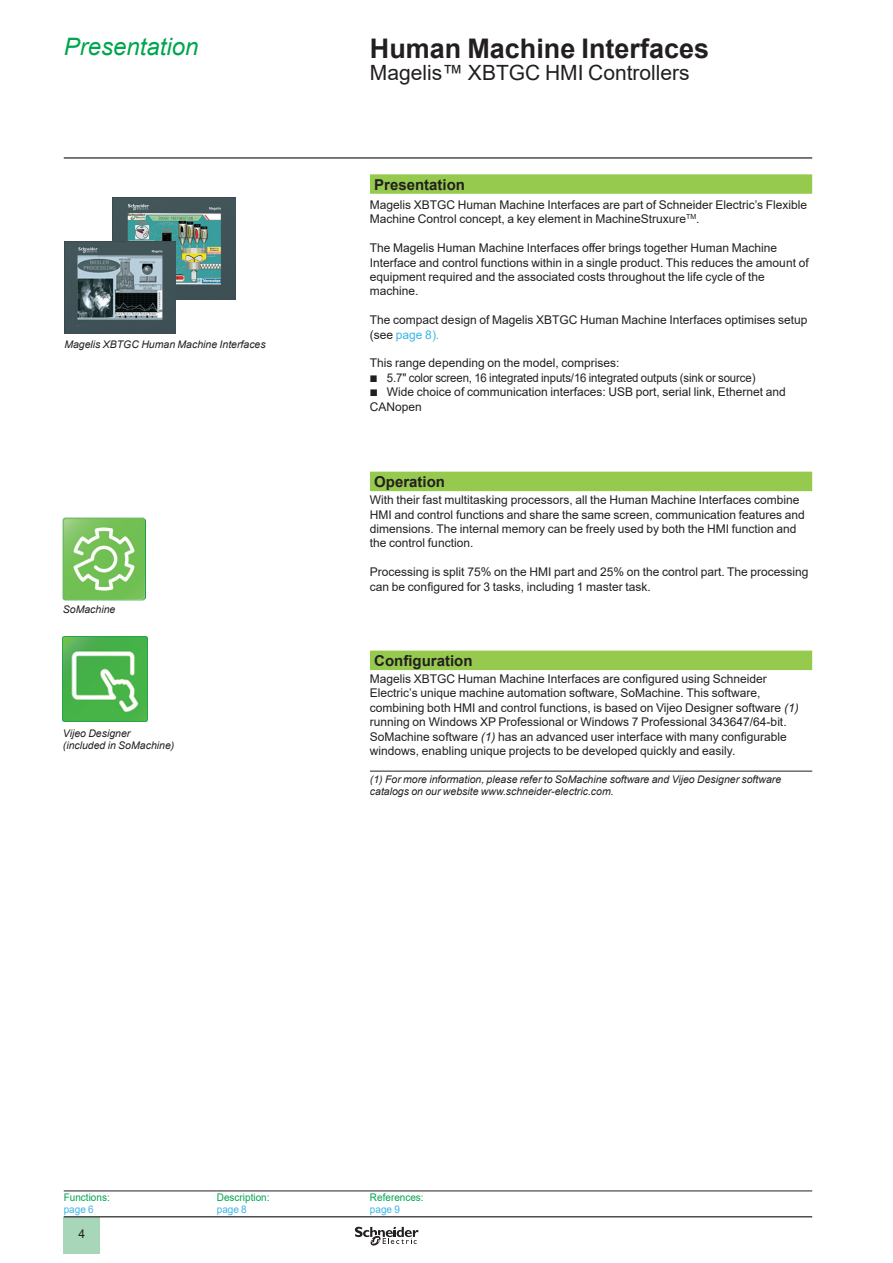
<style>
.page{position:relative;width:893px;height:1263px;background:#fff}
.page>*{position:absolute;margin:0;border:0;box-sizing:border-box;transform-origin:0 0}
._0_TitleLev1{font:700 27px "Arial";color:#231f20}
._0_Topic{font:italic 24px "Arial";color:#00a54f}
._0_TitleLev2Fwd{font:21px "Arial";color:#231f20}
._1_Section_3__10{font:700 15px "Arial";color:#231f20}
._1_Text__8{font:12px/14.4px "Arial";color:#231f20}
._1_Text__8-2{font:12px "Arial";color:#231f20;scale:.95 1}
._1_Text__8-3{font:12px "Arial";color:#3cb4e6}
._1_Legend___Nota__7{font:italic 10.5px/12px "Arial";color:#231f20}
._0_SeePage{font:10.5px "Arial";color:#00a54f;scale:.95 1}
._0_SeePage-2{font:10.5px "Arial";color:#3cb4e6;scale:.95 1}
.s1{color:#231f20}
.s2{font-family:"Graph Schneider"}
.s3{font-style:italic}
.s4{font-style:inherit}
</style>
<div class="page">
<hr style="left:64px;top:157px;width:748px;height:2px;background:#231f20">
<div style="left:64px;top:1217px;width:36px;height:37px;background:#a7d7b8"></div>
<hr style="left:64px;top:1216px;width:748px;height:1px;background:#231f20">
<svg style="left:355px;top:1226px;width:64px;height:20px"></svg>
<svg style="left:370px;top:174px;width:442px;height:496px"></svg>
<hr style="left:370px;top:771px;width:442px;height:1px;background:#231f20">
<img style="left:112px;top:197px;width:124px;height:102px">
<img style="left:64px;top:242px;width:111px;height:92px">
<hr style="left:676px;top:1191px;width:136px;height:1px;background:#231f20">
<hr style="left:64px;top:1191px;width:153px;height:1px;background:#231f20">
<hr style="left:217px;top:1191px;width:153px;height:1px;background:#231f20">
<hr style="left:370px;top:1191px;width:153px;height:1px;background:#231f20">
<hr style="left:523px;top:1191px;width:153px;height:1px;background:#231f20">
<img style="left:63px;top:518px;width:83px;height:82px">
<img style="left:63px;top:636px;width:85px;height:85px">
<p class="_0_Topic" style="left:64px;top:31px;width:136px">Presentation</p>
<p class="_1_Legend___Nota__7" style="left:64px;top:338px;width:203px">Magelis XBTGC Human Machine Interfaces</p>
<p class="_1_Legend___Nota__7" style="left:63px;top:603px;width:54px">SoMachine</p>
<p class="_1_Legend___Nota__7" style="left:63px;top:727px;width:69px">Vijeo Designer</p>
<p class="_1_Legend___Nota__7" style="left:63px;top:739px;width:113px">(included in SoMachine)</p>
<p class="_0_TitleLev1" style="left:370px;top:29px;width:341px">Human Machine Interfaces</p>
<p class="_0_TitleLev2Fwd" style="left:370px;top:58px;width:321px">Magelis™ XBTGC HMI Controllers</p>
<p class="_1_Section_3__10" style="left:374px;top:174px;width:92px">Presentation</p>
<p class="_1_Text__8" style="left:370px;top:197px;width:439px">Magelis XBTGC Human Machine Interfaces are part of Schneider Electric’s Flexible<br>Machine Control concept, a key element in MachineStruxure<sup>TM</sup>.</p>
<p class="_1_Text__8" style="left:370px;top:241px;width:440px">The Magelis Human Machine Interfaces offer brings together Human Machine Interface and control functions within in a single product. This reduces the amount of equipment required and the associated costs throughout the life cycle of the machine.</p>
<p class="_1_Text__8" style="left:370px;top:313px;width:439px">The compact design of Magelis XBTGC Human Machine Interfaces optimises setup</p>
<p class="_1_Text__8-3" style="left:370px;top:326px;width:71px"><span class="s1">(see</span> page 8).</p>
<p class="_1_Text__8" style="left:370px;top:356px;width:251px">This range depending on the model, comprises:</p>
<p class="_1_Text__8-2" style="left:370px;top:369px;width:407px"><span class="s2">b</span> 5.7" color screen, 16 integrated inputs/16 integrated outputs (sink or source)</p>
<p class="_1_Text__8" style="left:370px;top:385px;width:417px"><span class="s2">b</span> Wide choice of communication interfaces: USB port, serial link, Ethernet and<br>CANopen</p>
<p class="_1_Section_3__10" style="left:374px;top:471px;width:72px">Operation</p>
<p class="_1_Text__8" style="left:370px;top:493px;width:436px">With their fast multitasking processors, all the Human Machine Interfaces combine HMI and control functions and share the same screen, communication features and dimensions. The internal memory can be freely used by both the HMI function and the control function.</p>
<p class="_1_Text__8" style="left:370px;top:565px;width:440px">Processing is split 75% on the HMI part and 25% on the control part. The processing can be configured for 3 tasks, including 1 master task.</p>
<p class="_1_Section_3__10" style="left:374px;top:650px;width:100px">Configuration</p>
<p class="_1_Text__8" style="left:370px;top:672px;width:430px">Magelis XBTGC Human Machine Interfaces are configured using Schneider Electric’s unique machine automation software, SoMachine. This software, combining both HMI and control functions, is based on Vijeo Designer software <span class="s3">(1) </span>running on Windows XP Professional or Windows 7 Professional 343647/64-bit.</p>
<p class="_1_Text__8" style="left:370px;top:729px;width:418px">SoMachine software <span class="s3">(1)</span> has an advanced user interface with many configurable windows, enabling unique projects to be developed quickly and easily.</p>
<p class="_1_Legend___Nota__7" style="left:370px;top:773px;width:413px">(1) For more information, please refer to SoMachine software and Vijeo Designer software catalogs on our website www.schneider-electric.com.</p>
<p class="_0_SeePage" style="left:64px;top:1190px;width:50px">Functions:</p>
<p class="_0_SeePage-2" style="left:64px;top:1202px;width:33px">page 6</p>
<p class="_1_Text__8" style="left:79px;top:1226px;width:8px">4</p>
<p class="_0_SeePage" style="left:217px;top:1190px;width:57px">Description:</p>
<p class="_0_SeePage-2" style="left:217px;top:1202px;width:33px">page 8</p>
<p class="_0_SeePage" style="left:370px;top:1190px;width:58px">References:</p>
<p class="_0_SeePage-2" style="left:370px;top:1202px;width:33px">page <span class="s4">9</span></p>
</div>
